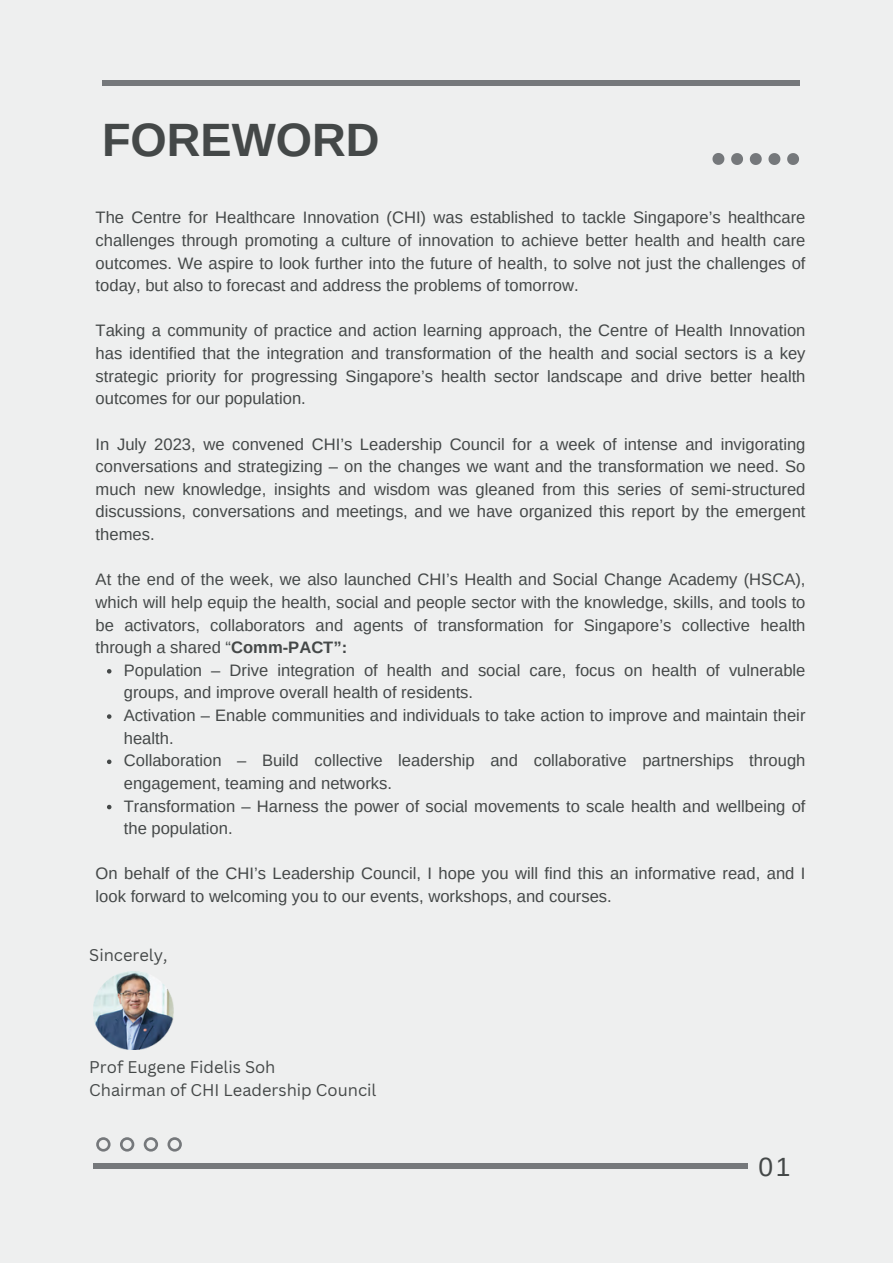
<style>
.page{position:relative;width:893px;height:1264px;background:#fff}
.page>*{position:absolute;margin:0;border:0;box-sizing:border-box;transform-origin:0 0}
.t1{font:700 46.8px "Arimo";color:#444848}
.t2{font:26.4px "Arimo";color:#444848}
.t3{font:16.65px/22.6px "Arimo";color:#444848}
.t4{font:16.5px "Canva Sans";color:#444848}
.s1{font-weight:700}
</style>
<div class="page">
<div style="left:0;top:0;width:892px;height:1262px;background:#eeefef"></div>
<div style="left:93px;top:1162px;width:655px;height:6px;background:#75787b"></div>
<svg style="left:107px;top:669px;width:4px;height:4px"></svg>
<svg style="left:107px;top:714px;width:4px;height:4px"></svg>
<svg style="left:107px;top:759px;width:4px;height:5px"></svg>
<svg style="left:107px;top:804px;width:4px;height:5px"></svg>
<div style="left:102px;top:80px;width:697px;height:6px;background:#75787b"></div>
<svg style="left:96px;top:1137px;width:86px;height:14px"></svg>
<svg style="left:712px;top:153px;width:12px;height:12px"></svg>
<svg style="left:731px;top:153px;width:12px;height:12px"></svg>
<svg style="left:749px;top:153px;width:12px;height:12px"></svg>
<svg style="left:768px;top:153px;width:12px;height:12px"></svg>
<svg style="left:787px;top:153px;width:12px;height:12px"></svg>
<img style="left:93px;top:971px;width:80px;height:78px">
<p class="t1" style="left:102px;top:114px;width:279px">FOREWORD</p>
<p class="t3" style="left:96px;top:206px;width:711px;text-align:justify">The Centre for Healthcare Innovation (CHI) was established to tackle Singapore’s healthcare challenges through promoting a culture of innovation to achieve better health and health care outcomes. We aspire to look further into the future of health, to solve not just the challenges of today, but also to forecast and address the problems of tomorrow.</p>
<p class="t3" style="left:96px;top:319px;width:711px;text-align:justify">Taking a community of practice and action learning approach, the Centre of Health Innovation has identified that the integration and transformation of the health and social sectors is a key strategic priority for progressing Singapore’s health sector landscape and drive better health outcomes for our population.</p>
<p class="t3" style="left:96px;top:432px;width:711px;text-align:justify">In July 2023, we convened CHI’s Leadership Council for a week of intense and invigorating conversations and strategizing – on the changes we want and the transformation we need. So much new knowledge, insights and wisdom was gleaned from this series of semi-structured discussions, conversations and meetings, and we have organized this report by the emergent themes.</p>
<p class="t3" style="left:96px;top:568px;width:711px;text-align:justify">At the end of the week, we also launched CHI’s Health and Social Change Academy (HSCA), which will help equip the health, social and people sector with the knowledge, skills, and tools to be activators, collaborators and agents of transformation for Singapore’s collective health through a shared “<span class="s1">Comm-PACT”:</span></p>
<p class="t3" style="left:124px;top:658px;width:683px">Population – Drive integration of health and social care, focus on health of vulnerable groups, and improve overall health of residents.</p>
<p class="t3" style="left:124px;top:704px;width:683px">Activation – Enable communities and individuals to take action to improve and maintain their health.</p>
<p class="t3" style="left:124px;top:749px;width:683px">Collaboration – Build collective leadership and collaborative partnerships through engagement, teaming and networks.</p>
<p class="t3" style="left:124px;top:794px;width:683px">Transformation – Harness the power of social movements to scale health and wellbeing of the population.</p>
<p class="t3" style="left:96px;top:862px;width:711px">On behalf of the CHI’s Leadership Council, I hope you will find this an informative read, and I look forward to welcoming you to our events, workshops, and courses.</p>
<p class="t4" style="left:89px;top:943px;width:80px">Sincerely,</p>
<p class="t4" style="left:89px;top:1055px;width:188px">Prof Eugene Fidelis Soh</p>
<p class="t4" style="left:89px;top:1078px;width:288px">Chairman of CHI Leadership Council</p>
<p class="t2" style="left:758px;top:1151px;width:34px">01</p>
</div>
